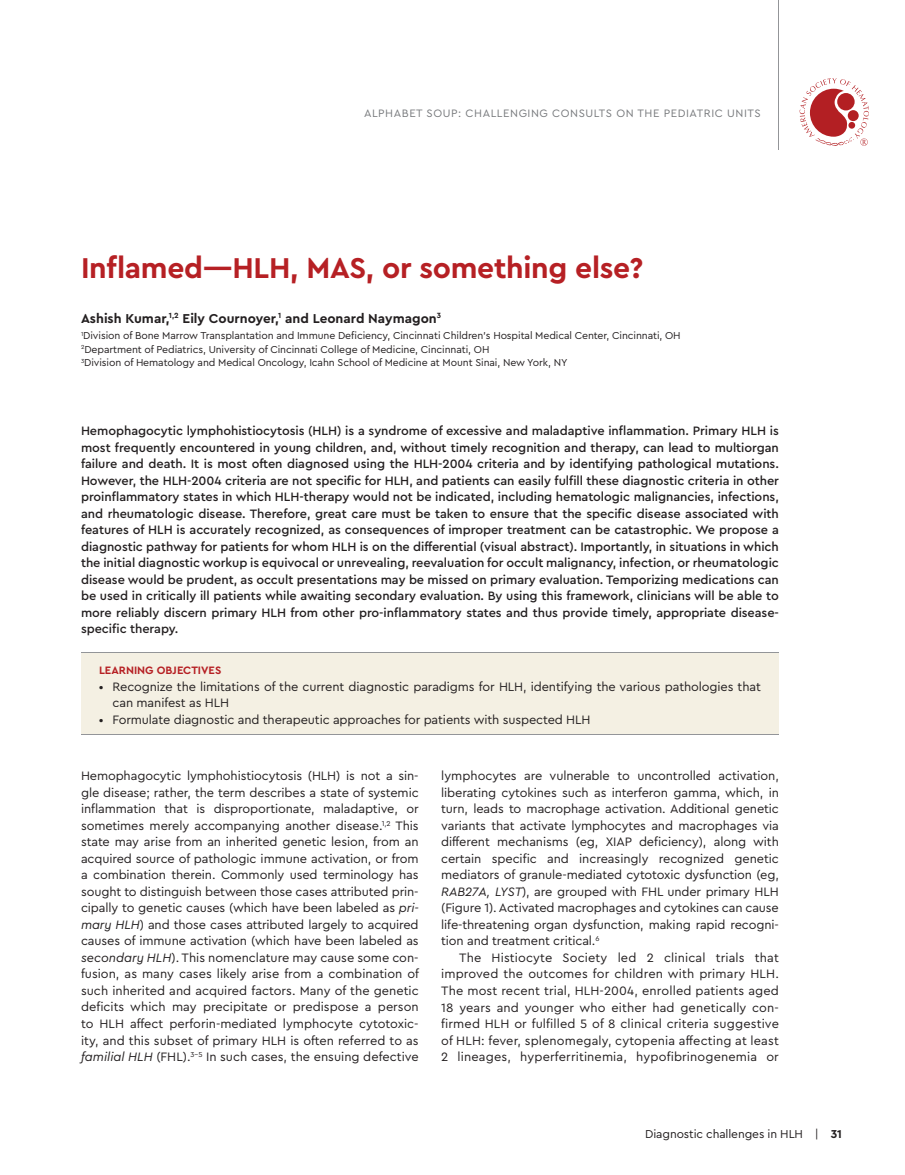
<style>
.page{position:relative;width:905px;height:1175px;background:#fff}
.page>*{position:absolute;margin:0;border:0;box-sizing:border-box;transform-origin:0 0}
.t1{font:700 30px "Cera Pro";letter-spacing:-.01em;color:#b62024}
.t2{font:700 13.5px "Cera Pro";color:#231f20}
.t3{font:12.75px/16.5px "Cera Pro";letter-spacing:-.01em;color:#231f20;text-align:justify}
.t4{font:500 12.75px/16.5px "Cera Pro";letter-spacing:-.005em;color:#231f20;text-align:justify}
.t5{font:12px "Cera Pro";letter-spacing:-.01em;color:#231f20}
.t6{font:11.25px "Cera Pro";letter-spacing:.05em;color:#76787b}
.t7{font:700 11.25px "Cera Pro";color:#b62024}
.t8{font:10.5px/13.5px "Cera Pro";letter-spacing:-.01em;color:#231f20}
.s1{font-style:italic}
.s2{font-weight:700}
</style>
<div class="page">
<svg style="left:799px;top:78px;width:69px;height:68px"></svg>
<hr style="left:778px;top:0;width:1px;height:149px;background:#939598">
<div style="left:81px;top:653px;width:697px;height:26px;background:#f4f0e3"></div>
<hr style="left:81px;top:652px;width:697px;height:1px;background:#939598">
<div style="left:81px;top:677px;width:697px;height:32px;background:#f4f0e3"></div>
<div style="left:81px;top:707px;width:697px;height:27px;background:#f4f0e3"></div>
<hr style="left:81px;top:734px;width:697px;height:1px;background:#939598">
<p class="t6" style="left:364px;top:106px;width:398px">ALPHABET SOUP: CHALLENGING CONSULTS ON THE PEDIATRIC UNITS</p>
<h1 class="t1" style="left:81px;top:248px;width:564px">Inflamed — HLH, MAS, or some thing else ?</h1>
<p class="t2" style="left:81px;top:309px;width:361px">Ashish Kumar , <sup>1,2</sup> Eily Cournoyer , <sup>1</sup> and Leonard Naymagon <sup>3</sup></p>
<p class="t8" style="left:81px;top:329px;width:601px"><sup>1</sup> Division of Bone Marrow Transplantation and Immune Deficiency, Cincinnati Children ’ s Hospital Medical Center, Cincinnati, OH<br><sup>2</sup> Department of Pediatrics, University of Cincinnati College of Medicine, Cincinnati, OH<br><sup>3</sup> Division of Hematology and Medical Oncology, Icahn School of Medicine at Mount Sinai, New York, NY</p>
<p class="t4" style="left:81px;top:422px;width:699px">Hemophagocytic lymphohistiocytosis (HLH) is a syn drome of exces sive and maladaptive inflam ma tion. Primary HLH is most fre quently encoun tered in young chil dren, and, with out timely rec og ni tion and ther apy, can lead to multiorgan fail ure and death. It is most often diag nosed using the HLH - 2004 cri te ria and by iden ti fy ing path o log i cal muta tions.<br>However, the HLH - 2004 cri te ria are not spe cific for HLH, and patients can eas ily ful fill these diag nos tic cri te ria in other proinflammatory states in which HLH - ther apy would not be indi cated, includ ing hema to logic malig nan cies, infec tions, and rheumatologic dis ease. Therefore, great care must be taken to ensure that the spe cific dis ease asso ci ated with fea tures of HLH is accu rately rec og nized, as con se quences of improper treat ment can be cat a strophic. We pro pose a diag nos tic path way for patients for whom HLH is on the dif fer en tial (visual abstract). Importantly, in sit u a tions in which the ini tial diag nos tic workup is equiv o cal or unrevealing, reevaluation for occult malig nancy, infec tion, or rheumatologic dis ease would be pru dent, as occult pre sen ta tions may be missed on pri mary eval u a tion. Temporizing med i ca tions can be used in crit i cally ill patients while awaiting sec ond ary eval u a tion. By using this frame work, cli ni cians will be able to more reli ably dis cern pri mary HLH from other pro - inflam ma tory states and thus pro vide timely, appro pri ate dis ease - spe cific ther apy.</p>
<p class="t7" style="left:99px;top:662px;width:124px">LEARNING OBJEC TIVES</p>
<p class="t3" style="left:113px;top:677px;width:650px;text-indent:-14px">• Recognize the lim i ta tions of the cur rent diag nos tic par a digms for HLH, iden ti fy ing the var i ous pathol o gies that can man i fest as HLH</p>
<p class="t3" style="left:99px;top:710px;width:493px">• Formulate diag nos tic and ther a peu tic approaches for patients with suspected HLH</p>
<p class="t3" style="left:81px;top:767px;width:339px">Hemophagocytic lymphohistiocytosis (HLH) is not a sin&shy;gle dis ease; rather, the term describes a state of sys temic inflam ma tion that is dis pro por tion ate, maladaptive, or some times merely accom pa ny ing another dis ease. <sup>1,2</sup> This state may arise from an inherited genetic lesion, from an acquired source of path o logic immune acti va tion, or from a com bi na tion therein. Commonly used ter mi nol ogy has sought to dis tin guish between those cases attrib uted prin&shy;ci pally to genetic causes (which have been labeled as <span class="s1">pri&shy;mary HLH</span> ) and those cases attrib uted largely to acquired causes of immune acti va tion (which have been labeled as <span class="s1">sec ond ary HLH</span> ). This nomen cla ture may cause some con&shy;fu sion, as many cases likely arise from a com bi na tion of such inherited and acquired fac tors. Many of the genetic deficits which may pre cip i tate or pre dis pose a per son to HLH affect perforin - medi ated lym pho cyte cyto tox ic&shy;ity, and this sub set of pri mary HLH is often referred to as <span class="s1">famil ial HLH</span> (FHL). <sup>3</sup> <sup>–</sup> <sup>5</sup> In such cases, the ensu ing defec tive</p>
<p class="t3" style="left:441px;top:767px;width:339px">lym pho cytes are vul ner a ble to uncon trolled acti va tion, lib er at ing cyto kines such as inter feron gamma, which, in turn, leads to mac ro phage acti va tion. Additional genetic var i ants that acti vate lym pho cytes and mac ro phages via dif fer ent mech a nisms (eg, XIAP deficiency), along with cer tain spe cific and increas ingly rec og nized genetic medi a tors of gran ule - medi ated cyto toxic dys func tion (eg, <span class="s1">RAB27A, LYST</span> ), are grouped with FHL under pri mary HLH ( Figure 1 ). Activated mac ro phages and cyto kines can cause life - threat en ing organ dys func tion, mak ing rapid rec og ni&shy;tion and treat ment crit i cal. <sup>6</sup></p>
<p class="t3" style="left:441px;top:948px;width:339px;text-indent:18px">The Histiocyte Society led 2 clin i cal tri als that improved the out comes for chil dren with pri mary HLH.<br>The most recent trial, HLH - 2004, enrolled patients aged 18 years and youn ger who either had genet i cally con&shy;firmed HLH or fulfilled 5 of 8 clin i cal cri te ria sug ges tive of HLH: fever, spleno meg aly, cytopenia affect ing at least 2 lin e ages, hyperferritinemia, hypofibrinogenemia or</p>
<p class="t5" style="left:645px;top:1126px;width:198px">Diagnostic chal lenges in HLH | <span class="s2">31</span></p>
</div>
